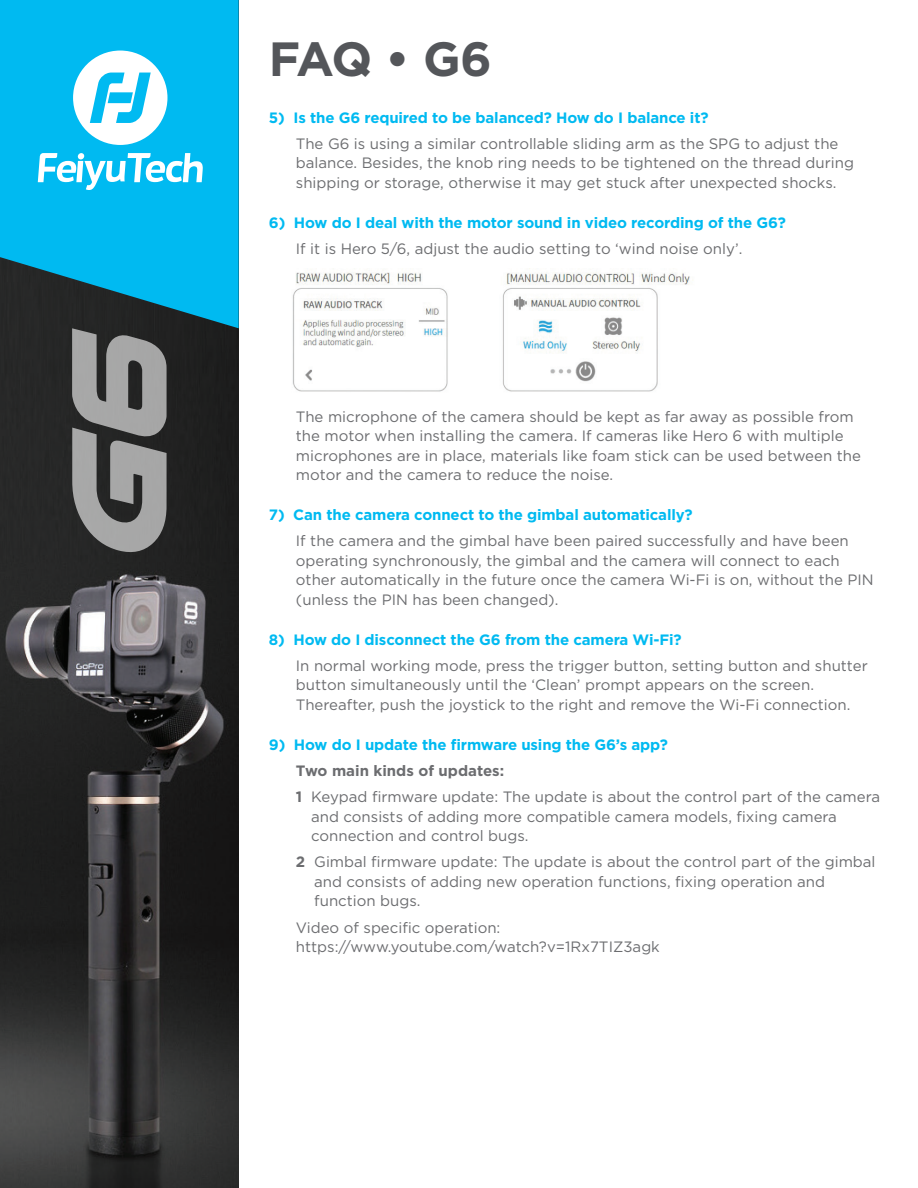
<style>
.page{position:relative;width:918px;height:1188px;background:#fff}
.page>*{position:absolute;margin:0;border:0;box-sizing:border-box;transform-origin:0 0}
.t1{font:700 48px "Gotham";color:#54565a}
.t2{font:15px/19.5px "Gotham";color:#6c6d70}
.t3{font:700 15px "Gotham";letter-spacing:-.01em;color:#00baf1}
.t4{font:700 15px "Gotham";color:#6c6d70}
.s1{font-weight:700}
</style>
<div class="page">
<img style="left:0;top:328px;width:239px;height:860px">
<svg style="left:0;top:0;width:239px;height:328px;background:#04a6d5"></svg>
<svg style="left:73px;top:51px;width:94px;height:94px"></svg>
<svg style="left:38px;top:153px;width:165px;height:37px"></svg>
<svg style="left:72px;top:328px;width:95px;height:224px;background:#7e7e7e"></svg>
<img style="left:292px;top:270px;width:401px;height:122px">
<p class="t1" style="left:269px;top:27px;width:225px">FAQ • G6</p>
<p class="t3" style="left:269px;top:107px;width:441px">5) Is the G6 required to be balanced? How do I balance it?</p>
<p class="t2" style="left:296px;top:134px;width:560px">The G6 is using a similar controllable sliding arm as the SPG to adjust the balance. Besides, the knob ring needs to be tightened on the thread during shipping or storage, otherwise it may get stuck after unexpected shocks.</p>
<p class="t3" style="left:269px;top:212px;width:519px">6) How do I deal with the motor sound in video recording of the G6?</p>
<p class="t2" style="left:296px;top:239px;width:448px">If it is Hero 5/6, adjust the audio setting to ‘wind noise only’.</p>
<p class="t2" style="left:296px;top:407px;width:567px">The microphone of the camera should be kept as far away as possible from the motor when installing the camera. If cameras like Hero 6 with multiple microphones are in place, materials like foam stick can be used between the motor and the camera to reduce the noise.</p>
<p class="t3" style="left:269px;top:505px;width:425px">7) Can the camera connect to the gimbal automatically?</p>
<p class="t2" style="left:296px;top:531px;width:579px">If the camera and the gimbal have been paired successfully and have been operating synchronously, the gimbal and the camera will connect to each other automatically in the future once the camera Wi-Fi is on, without the PIN (unless the PIN has been changed).</p>
<p class="t3" style="left:269px;top:629px;width:414px">8) How do I disconnect the G6 from the camera Wi-Fi?</p>
<p class="t2" style="left:296px;top:656px;width:573px">In normal working mode, press the trigger button, setting button and shutter button simultaneously until the ‘Clean’ prompt appears on the screen.<br>Thereafter, push the joystick to the right and remove the Wi-Fi connection.</p>
<p class="t3" style="left:269px;top:734px;width:400px">9) How do I update the firmware using the G6’s app?</p>
<p class="t4" style="left:296px;top:761px;width:210px">Two main kinds of updates:</p>
<p class="t2" style="left:311px;top:787px;width:570px;text-indent:-15px"><span class="s1">1</span> Keypad firmware update: The update is about the control part of the camera and consists of adding more compatible camera models, fixing camera connection and control bugs.</p>
<p class="t2" style="left:314px;top:852px;width:563px;text-indent:-18px"><span class="s1">2</span> Gimbal firmware update: The update is about the control part of the gimbal and consists of adding new operation functions, fixing operation and function bugs.</p>
<p class="t2" style="left:296px;top:917px;width:365px">Video of specific operation: https://www.youtube.com/watch?v=1Rx7TIZ3agk</p>
</div>
